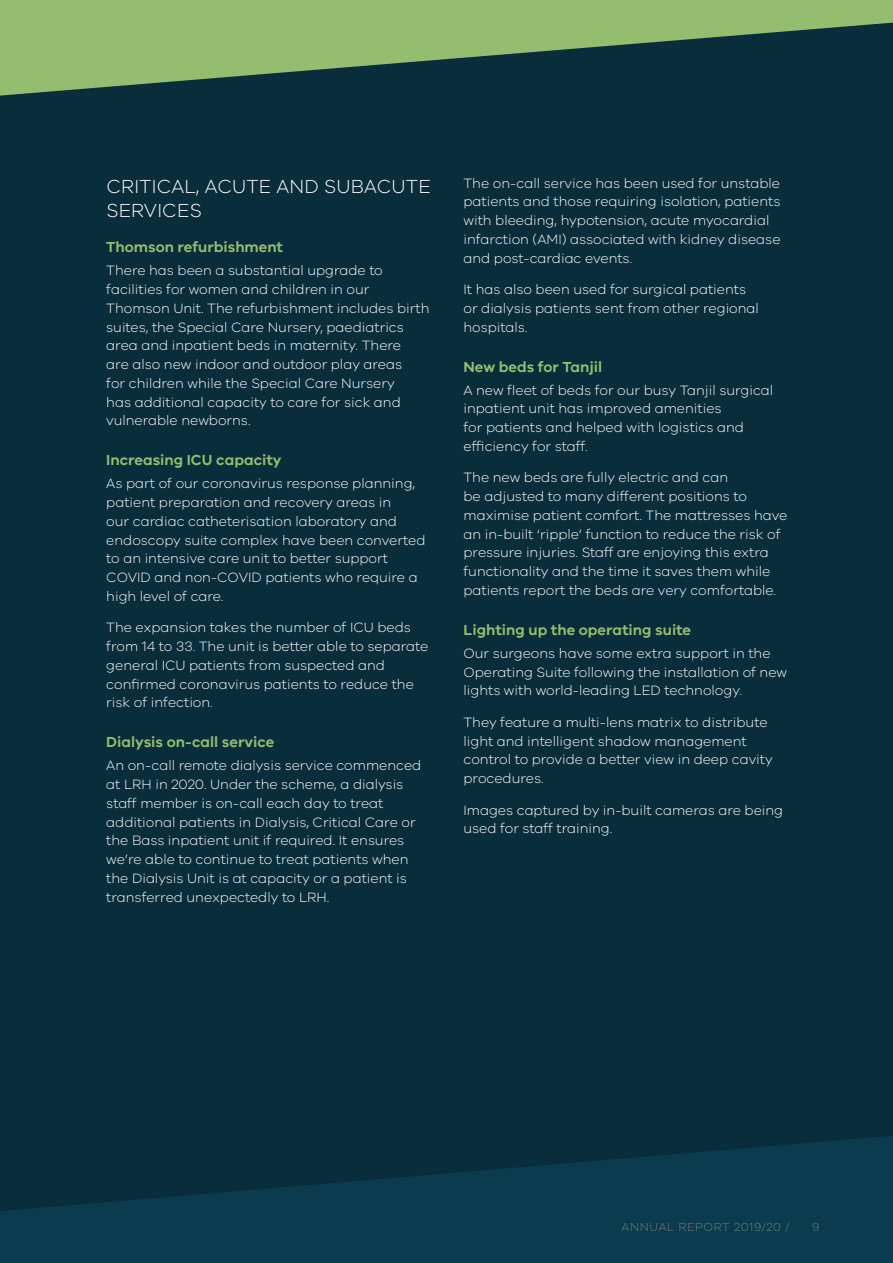
<style>
.page{position:relative;width:893px;height:1263px;background:#0a2d3b}
.page>*{position:absolute;margin:0;border:0;box-sizing:border-box;transform-origin:0 0}
.Heading_2_-_blue{font:300 19.5px/23.4px "VIC";letter-spacing:.01em;color:#fff}
.Heading_3_green{font:600 15px "VIC";color:#95bd70}
.Body_Text-black{font:300 13.95px/18.8px "VIC";color:#fff}
.t1{font:300 12px "VIC";letter-spacing:.05em;color:#787a7d}
</style>
<div class="page">
<svg style="left:0;top:1136px;width:893px;height:127px;fill:#0b3b4f"></svg>
<svg style="left:0;top:0;width:893px;height:96px;fill:#95bd70"></svg>
<p class="Heading_2_-_blue" style="left:106px;top:174px;width:326px">CRITICAL, ACUTE AND SUBACUTE<br>SERVICES</p>
<p class="Heading_3_green" style="left:106px;top:238px;width:178px">Thomson refurbishment</p>
<p class="Body_Text-black" style="left:106px;top:261px;width:325px">There has been a substantial upgrade to facilities for women and children in our Thomson Unit. The refurbishment includes birth suites, the Special Care Nursery, paediatrics area and inpatient beds in maternity. There<br>are also new indoor and outdoor play areas<br>for children while the Special Care Nursery<br>has additional capacity to care for sick and vulnerable newborns.</p>
<p class="Heading_3_green" style="left:106px;top:451px;width:177px">Increasing ICU capacity</p>
<p class="Body_Text-black" style="left:106px;top:474px;width:321px">As part of our coronavirus response planning, patient preparation and recovery areas in<br>our cardiac catheterisation laboratory and endoscopy suite complex have been converted to an intensive care unit to better support COVID and non-COVID patients who require a high level of care.</p>
<p class="Body_Text-black" style="left:106px;top:618px;width:324px">The expansion takes the number of ICU beds from 14 to 33. The unit is better able to separate general ICU patients from suspected and confirmed coronavirus patients to reduce the risk of infection.</p>
<p class="Heading_3_green" style="left:106px;top:733px;width:170px">Dialysis on-call service</p>
<p class="Body_Text-black" style="left:106px;top:756px;width:317px">An on-call remote dialysis service commenced at LRH in 2020. Under the scheme, a dialysis staff member is on-call each day to treat additional patients in Dialysis, Critical Care or the Bass inpatient unit if required. It ensures we’re able to continue to treat patients when the Dialysis Unit is at capacity or a patient is transferred unexpectedly to LRH.</p>
<p class="Body_Text-black" style="left:463px;top:173px;width:319px">The on-call service has been used for unstable patients and those requiring isolation, patients with bleeding, hypotension, acute myocardial infarction (AMI) associated with kidney disease and post-cardiac events.</p>
<p class="Body_Text-black" style="left:463px;top:280px;width:297px">It has also been used for surgical patients or dialysis patients sent from other regional hospitals.</p>
<p class="Heading_3_green" style="left:463px;top:357px;width:140px">New beds for Tanjil</p>
<p class="Body_Text-black" style="left:463px;top:380px;width:311px">A new fleet of beds for our busy Tanjil surgical inpatient unit has improved amenities<br>for patients and helped with logistics and efficiency for staff.</p>
<p class="Body_Text-black" style="left:463px;top:468px;width:325px">The new beds are fully electric and can<br>be adjusted to many different positions to maximise patient comfort. The mattresses have an in-built ‘ripple’ function to reduce the risk of pressure injuries. Staff are enjoying this extra functionality and the time it saves them while patients report the beds are very comfortable.</p>
<p class="Heading_3_green" style="left:463px;top:621px;width:229px">Lighting up the operating suite</p>
<p class="Body_Text-black" style="left:463px;top:643px;width:325px">Our surgeons have some extra support in the<br>Operating Suite following the installation of new lights with world-leading LED technology.</p>
<p class="Body_Text-black" style="left:463px;top:712px;width:311px">They feature a multi-lens matrix to distribute light and intelligent shadow management control to provide a better view in deep cavity procedures.</p>
<p class="Body_Text-black" style="left:463px;top:800px;width:321px">Images captured by in-built cameras are being used for staff training.</p>
<p class="t1" style="left:622px;top:1220px;width:170px">ANNUAL REPORT 2019/20 /</p>
<p class="t1" style="left:812px;top:1220px;width:9px">9</p>
</div>
